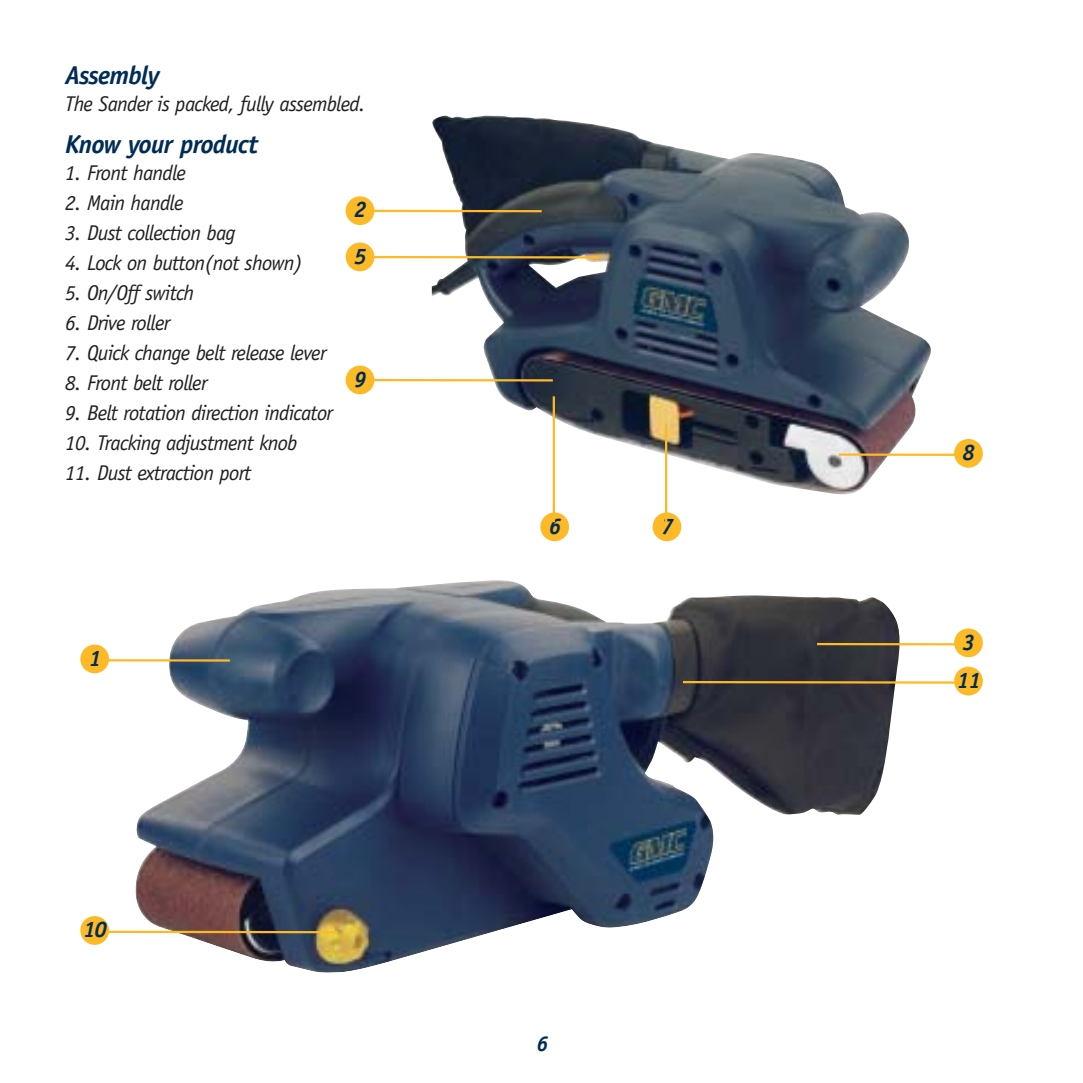
<style>
.page{position:relative;width:1083px;height:1083px;background:#fff}
.page>*{position:absolute;margin:0;border:0;box-sizing:border-box;transform-origin:0 0}
.t1{font:italic 700 25.88px "Officina Sans";letter-spacing:-.03em;color:#002c55}
.t2{font:italic 700 22.5px/38.2px "Officina Sans";color:#002c55}
.t3{font:italic 21.38px "Officina Sans";letter-spacing:-.035em;color:#231f1f}
.t4{font:italic 700 21.38px "Officina Sans";color:#002c55}
</style>
<div class="page">
<img style="left:129px;top:580px;width:774px;height:392px">
<img style="left:431px;top:115px;width:500px;height:379px">
<hr style="left:816px;top:643px;width:139px;height:2px;background:#fdb926">
<div style="left:953px;top:628px;width:29px;height:29px;background:#fdb926;border-radius:50%"></div>
<hr style="left:682px;top:681px;width:273px;height:2px;background:#fdb926">
<div style="left:953px;top:666px;width:29px;height:29px;background:#fdb926;border-radius:50%"></div>
<hr style="left:838px;top:453px;width:117px;height:3px;background:#fdb926">
<div style="left:953px;top:439px;width:29px;height:28px;background:#fdb926;border-radius:50%"></div>
<hr style="left:107px;top:659px;width:123px;height:2px;background:#fdb926">
<hr style="left:372px;top:210px;width:169px;height:2px;background:#fdb926">
<div style="left:80px;top:644px;width:29px;height:29px;background:#fdb926;border-radius:50%"></div>
<hr style="left:107px;top:930px;width:230px;height:3px;background:#fdb926">
<div style="left:80px;top:915px;width:29px;height:29px;background:#fdb926;border-radius:50%"></div>
<div style="left:345px;top:196px;width:29px;height:29px;background:#fdb926;border-radius:50%"></div>
<hr style="left:372px;top:256px;width:226px;height:2px;background:#fdb926">
<div style="left:345px;top:242px;width:29px;height:29px;background:#fdb926;border-radius:50%"></div>
<div style="left:652px;top:512px;width:29px;height:29px;background:#fdb926;border-radius:50%"></div>
<hr style="left:372px;top:379px;width:180px;height:2px;background:#fdb926">
<div style="left:345px;top:365px;width:29px;height:29px;background:#fdb926;border-radius:50%"></div>
<hr style="left:665px;top:423px;width:2px;height:99px;background:#fdb926">
<div style="left:540px;top:512px;width:29px;height:29px;background:#fdb926;border-radius:50%"></div>
<hr style="left:552px;top:396px;width:3px;height:126px;background:#fdb926">
<p class="t1" style="left:65px;top:65px;width:96px">Assembly</p>
<p class="t3" style="left:65px;top:95px;width:301px">The Sander is packed, fully assembled.</p>
<p class="t1" style="left:65px;top:134px;width:194px">Know your product</p>
<p class="t3" style="left:65px;top:164px;width:122px">1. Front handle</p>
<p class="t3" style="left:65px;top:194px;width:120px">2. Main handle</p>
<p class="t3" style="left:65px;top:224px;width:172px">3. Dust collection bag</p>
<p class="t3" style="left:65px;top:254px;width:239px">4. Lock on button(not shown)</p>
<p class="t3" style="left:65px;top:284px;width:130px">5. On/Off switch</p>
<p class="t3" style="left:65px;top:314px;width:106px">6. Drive roller</p>
<p class="t3" style="left:65px;top:344px;width:262px">7. Quick change belt release lever</p>
<p class="t3" style="left:65px;top:374px;width:143px">8. Front belt roller</p>
<p class="t3" style="left:65px;top:404px;width:269px">9. Belt rotation direction indicator</p>
<p class="t3" style="left:65px;top:434px;width:234px">10. Tracking adjustment knob</p>
<p class="t3" style="left:65px;top:464px;width:188px">11. Dust extraction port</p>
<p class="t2" style="left:354px;top:189px;width:14px;line-height:46.1px">2<br>5</p>
<p class="t2" style="left:354px;top:362px;width:14px">9</p>
<p class="t2" style="left:89px;top:640px;width:14px">1</p>
<p class="t2" style="left:83px;top:912px;width:26px">10</p>
<p class="t2" style="left:549px;top:508px;width:14px">6</p>
<p class="t2" style="left:661px;top:508px;width:14px">7</p>
<p class="t4" style="left:536px;top:1035px;width:13px">6</p>
<p class="t2" style="left:962px;top:435px;width:14px">8</p>
<p class="t2" style="left:956px;top:624px;width:26px">3<br>11</p>
</div>
